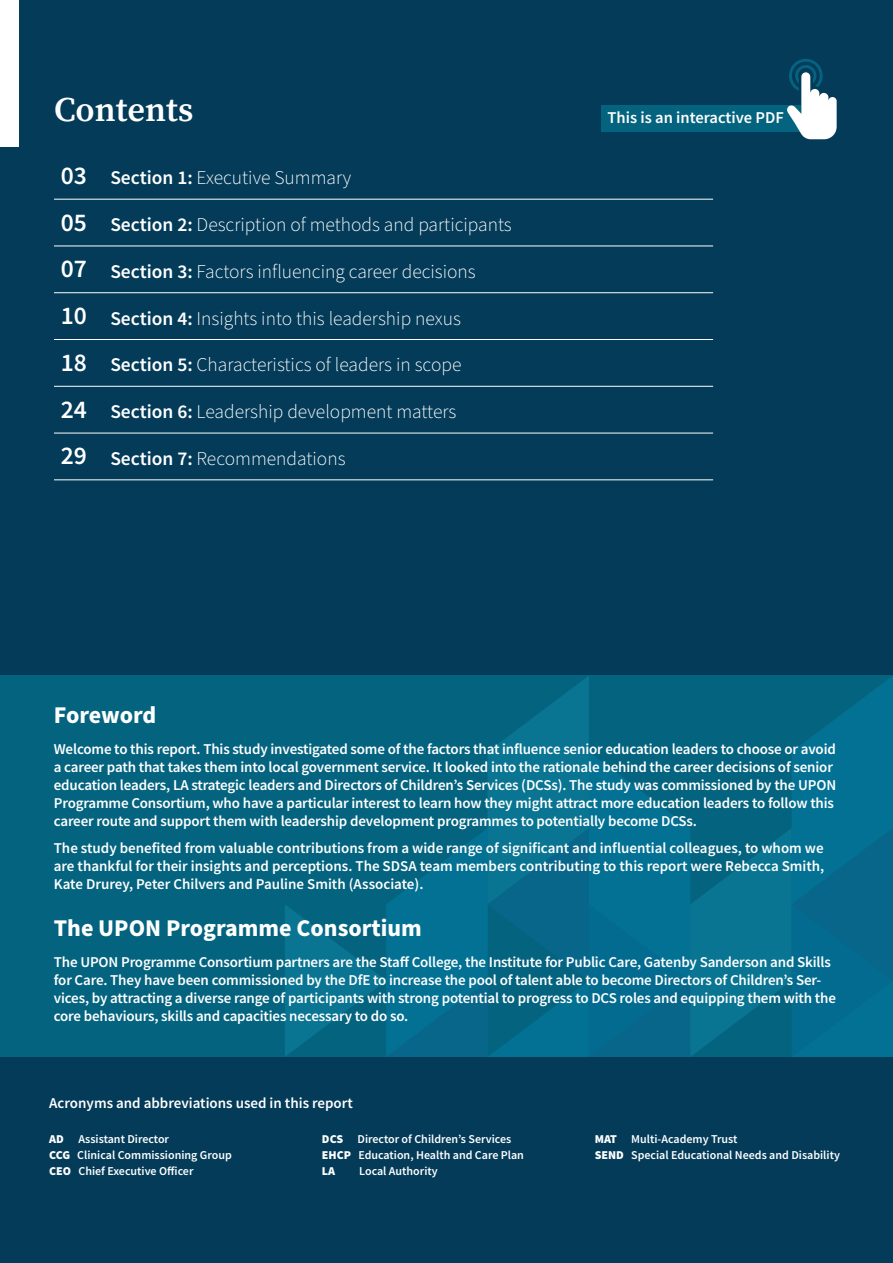
<style>
.page{position:relative;width:893px;height:1263px;background:#033b59}
.page>*{position:absolute;margin:0;border:0;box-sizing:border-box;transform-origin:0 0}
.t1{font:34.5px "Source Serif Variable";color:#fff}
.t2{font:600 25.5px/46.8px "Source Sans Pro";color:#fff;text-align:justify}
.t3{font:700 24px "Source Sans Pro";color:#fff}
.t4{font:300 19.5px "Source Sans Pro";color:#fff}
.t5{font:600 16.5px "Source Sans Pro";color:#fff}
.t6{font:600 15px/18px "Source Sans Pro";letter-spacing:-.01em;color:#fff}
.t7{font:600 12px/15.8px "Source Sans Pro";color:#fff}
.s1{font-weight:600;font-size:25.5px}
.s2{font-weight:600}
.s3{font-weight:900}
</style>
<div class="page">
<hr style="left:54px;top:199px;width:659px;height:1px;background:#fff">
<hr style="left:54px;top:246px;width:659px;height:1px;background:#fff">
<hr style="left:54px;top:292px;width:659px;height:1px;background:#fff">
<hr style="left:54px;top:339px;width:659px;height:1px;background:#fff">
<hr style="left:54px;top:386px;width:659px;height:1px;background:#fff">
<hr style="left:54px;top:433px;width:659px;height:1px;background:#fff">
<hr style="left:54px;top:480px;width:659px;height:1px;background:#fff">
<div style="left:0;top:0;width:18px;height:147px;background:#fff"></div>
<div style="left:0;top:675px;width:893px;height:382px;background:#046480"></div>
<svg style="left:285px;top:676px;width:608px;height:381px"></svg>
<div style="left:601px;top:105px;width:199px;height:27px;background:#046480"></div>
<svg style="left:787px;top:59px;width:50px;height:80px"></svg>
<h1 class="t1" style="left:54px;top:86px;width:141px">Contents</h1>
<h3 class="t4" style="left:61px;top:165px;width:292px"><span class="s1">03</span> <span class="s2">Section 1:</span> Executive Summary</h3>
<h3 class="t4" style="left:110px;top:212px;width:403px"><span class="s2">Section 2:</span> Description of methods and participants</h3>
<h3 class="t4" style="left:110px;top:258px;width:367px"><span class="s2">Section 3:</span> Factors influencing career decisions</h3>
<h3 class="t4" style="left:110px;top:305px;width:352px"><span class="s2">Section 4:</span> Insights into this leadership nexus</h3>
<h3 class="t4" style="left:110px;top:352px;width:353px"><span class="s2">Section 5:</span> Characteristics of leaders in scope</h3>
<h3 class="t4" style="left:110px;top:399px;width:348px"><span class="s2">Section 6:</span> Leadership development matters</h3>
<h3 class="t4" style="left:110px;top:445px;width:237px"><span class="s2">Section 7:</span> Recommendations</h3>
<h2 class="t2" style="left:61px;top:198px;width:28px">05<br>07<br>10<br>18<br>24<br>29</h2>
<p class="t5" style="left:607px;top:107px;width:178px">This is an interactive PDF</p>
<h3 class="t3" style="left:54px;top:698px;width:104px">Foreword</h3>
<p class="t6" style="left:54px;top:740px;width:784px">Welcome to this report. This study investigated some of the factors that influence senior education leaders to choose or avoid a career path that takes them into local government service. It looked into the rationale behind the career decisions of senior education leaders, LA strategic leaders and Directors of Children’s Services (DCSs). The study was commissioned by the UPON Programme Consortium, who have a particular interest to learn how they might attract more education leaders to follow this career route and support them with leadership development programmes to potentially become DCSs.</p>
<p class="t6" style="left:54px;top:838px;width:772px;text-align:justify">The study benefited from valuable contributions from a wide range of significant and influential colleagues, to whom we are thankful for their insights and perceptions. The SDSA team members contributing to this report were Rebecca Smith, Kate Drurey, Peter Chilvers and Pauline Smith (Associate).</p>
<h3 class="t3" style="left:54px;top:911px;width:370px">The UPON Programme Consortium</h3>
<p class="t6" style="left:54px;top:953px;width:784px">The UPON Programme Consortium partners are the Staff College, the Institute for Public Care, Gatenby Sanderson and Skills for Care. They have been commissioned by the DfE to increase the pool of talent able to become Directors of Children’s Ser&shy;vices, by attracting a diverse range of participants with strong potential to progress to DCS roles and equipping them with the core behaviours, skills and capacities necessary to do so.</p>
<p class="t6" style="left:49px;top:1094px;width:305px">Acronyms and abbreviations used in this report</p>
<p class="t7" style="left:49px;top:1131px;width:184px"><span class="s3">AD</span> Assistant Director<br><span class="s3">CCG</span> Clinical Commissioning Group<br><span class="s3">CEO</span> Chief Executive Officer</p>
<p class="t7" style="left:322px;top:1131px;width:204px"><span class="s3">DCS</span> Director of Children’s Services<br><span class="s3">EHCP</span> Education, Health and Care Plan<br><span class="s3">LA</span></p>
<p class="t7" style="left:359px;top:1163px;width:80px">Local Authority</p>
<p class="t7" style="left:595px;top:1131px;width:247px"><span class="s3">MAT</span> Multi-Academy Trust<br><span class="s3">SEND</span> Special Educational Needs and Disability</p>
</div>
